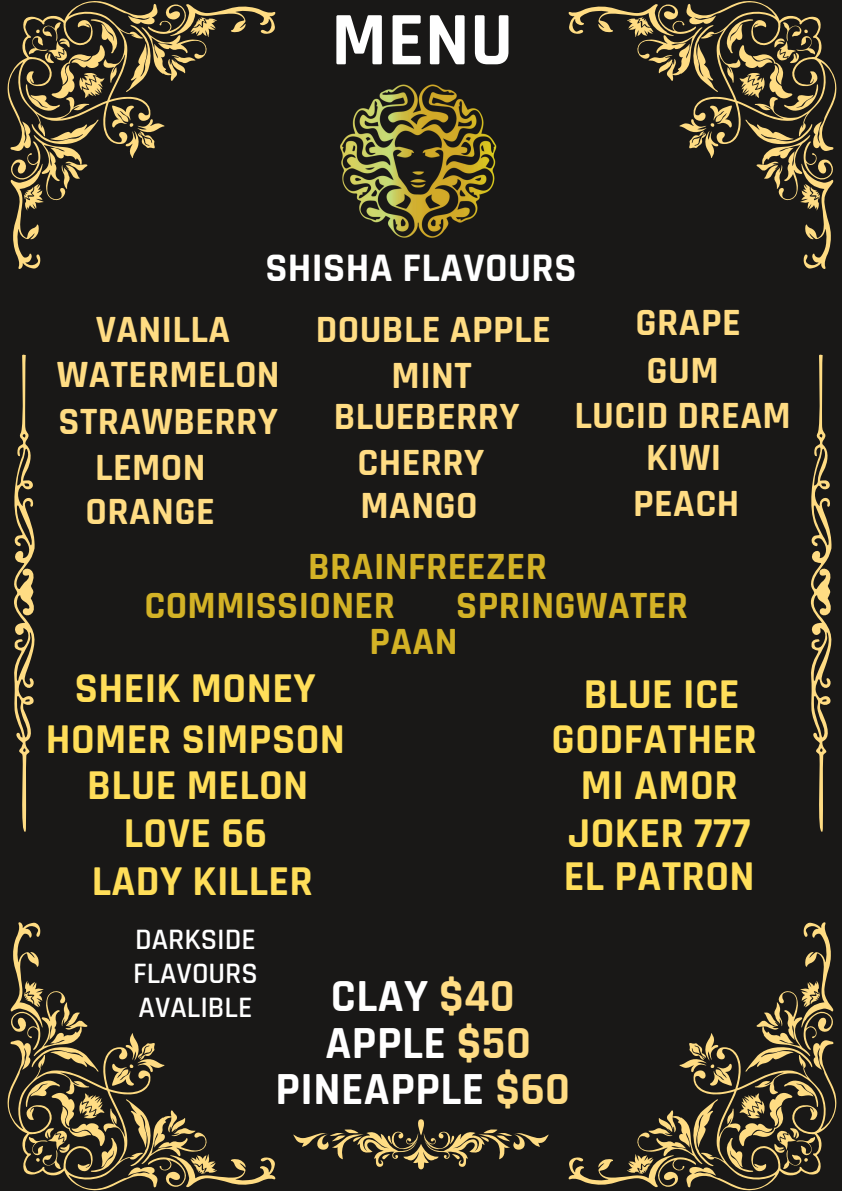
<style>
.page{position:relative;width:842px;height:1191px;background:#fff}
.page>*{position:absolute;margin:0;border:0;box-sizing:border-box;transform-origin:0 0}
.t1{font:700 76.3px "Rajdhani";color:#fff}
.t2{font:700 46.5px/46.5px "Rajdhani";letter-spacing:.01em;color:#fff;text-align:center}
.t3{font:700 43px "Rajdhani";letter-spacing:.01em;color:#ffde59}
.t4{font:700 41px "Rajdhani";letter-spacing:.01em;color:#fff}
.t5{font:700 39px "Rajdhani";letter-spacing:.01em;color:#ffdc83}
.t6{font:700 39px "Rajdhani";letter-spacing:.01em;color:#d3b226}
.t7{font:600 30px "Rajdhani";color:#fff}
.s1{color:#ffdc83}
</style>
<div class="page">
<div style="left:0;top:0;width:842px;height:1190px;background:#191817"></div>
<svg style="left:7px;top:1px;width:268px;height:268px"></svg>
<svg style="left:568px;top:1px;width:269px;height:268px"></svg>
<svg style="left:7px;top:922px;width:268px;height:268px"></svg>
<svg style="left:568px;top:922px;width:269px;height:268px"></svg>
<svg style="left:14px;top:354px;width:21px;height:478px"></svg>
<svg style="left:810px;top:354px;width:22px;height:478px"></svg>
<svg style="left:293px;top:1119px;width:256px;height:50px"></svg>
<img style="left:265px;top:68px;width:232px;height:169px">
<p class="t1" style="left:331px;top:-7px;width:183px">MENU</p>
<h2 class="t4" style="left:265px;top:243px;width:313px">SHISHA FLAVOURS</h2>
<h3 class="t5" style="left:635px;top:298px;width:107px">GRAPE</h3>
<h1 class="t5" style="left:96px;top:305px;width:136px">VANILLA</h1>
<p class="t5" style="left:316px;top:305px;width:236px">DOUBLE APPLE</p>
<p class="t5" style="left:57px;top:351px;width:224px">WATERMELON</p>
<p class="t5" style="left:59px;top:397px;width:221px">STRAWBERRY</p>
<h3 class="t5" style="left:646px;top:347px;width:74px">GUM</h3>
<h3 class="t5" style="left:392px;top:351px;width:81px">MINT</h3>
<h3 class="t5" style="left:334px;top:393px;width:187px">BLUEBERRY</h3>
<h3 class="t5" style="left:574px;top:392px;width:218px">LUCID DREAM</h3>
<h3 class="t5" style="left:95px;top:443px;width:112px">LEMON</h3>
<h2 class="t5" style="left:85px;top:487px;width:131px">ORANGE</h2>
<h2 class="t5" style="left:358px;top:438px;width:128px">CHERRY</h2>
<h2 class="t5" style="left:361px;top:481px;width:119px">MANGO</h2>
<h2 class="t6" style="left:308px;top:542px;width:240px">BRAINFREEZER</h2>
<p class="t5" style="left:646px;top:433px;width:77px">KIWI</p>
<h2 class="t5" style="left:633px;top:479px;width:108px">PEACH</h2>
<h3 class="t6" style="left:144px;top:582px;width:252px">COMMISSIONER</h3>
<h2 class="t6" style="left:456px;top:582px;width:233px">SPRINGWATER</h2>
<h2 class="t6" style="left:369px;top:617px;width:90px">PAAN</h2>
<h3 class="t3" style="left:75px;top:661px;width:242px">SHEIK MONEY</h3>
<h3 class="t3" style="left:584px;top:668px;width:157px">BLUE ICE</h3>
<h3 class="t3" style="left:46px;top:713px;width:301px">HOMER SIMPSON</h3>
<h3 class="t3" style="left:551px;top:713px;width:207px">GODFATHER</h3>
<h3 class="t3" style="left:87px;top:759px;width:223px">BLUE MELON</h3>
<h3 class="t3" style="left:581px;top:759px;width:159px">MI AMOR</h3>
<h3 class="t3" style="left:124px;top:806px;width:145px">LOVE 66</h3>
<h3 class="t3" style="left:92px;top:854px;width:223px">LADY KILLER</h3>
<h3 class="t3" style="left:568px;top:806px;width:184px">JOKER 777</h3>
<h3 class="t3" style="left:564px;top:850px;width:192px">EL PATRON</h3>
<h3 class="t7" style="left:135px;top:921px;width:122px">DARKSIDE</h3>
<h3 class="t7" style="left:133px;top:955px;width:126px">FLAVOURS</h3>
<h2 class="t7" style="left:139px;top:988px;width:115px">AVALIBLE</h2>
<h3 class="t2" style="left:275px;top:974px;width:296px">CLAY <span class="s1">$40<br></span>APPLE <span class="s1">$50<br></span>PINEAPPLE <span class="s1">$60</span></h3>
</div>
